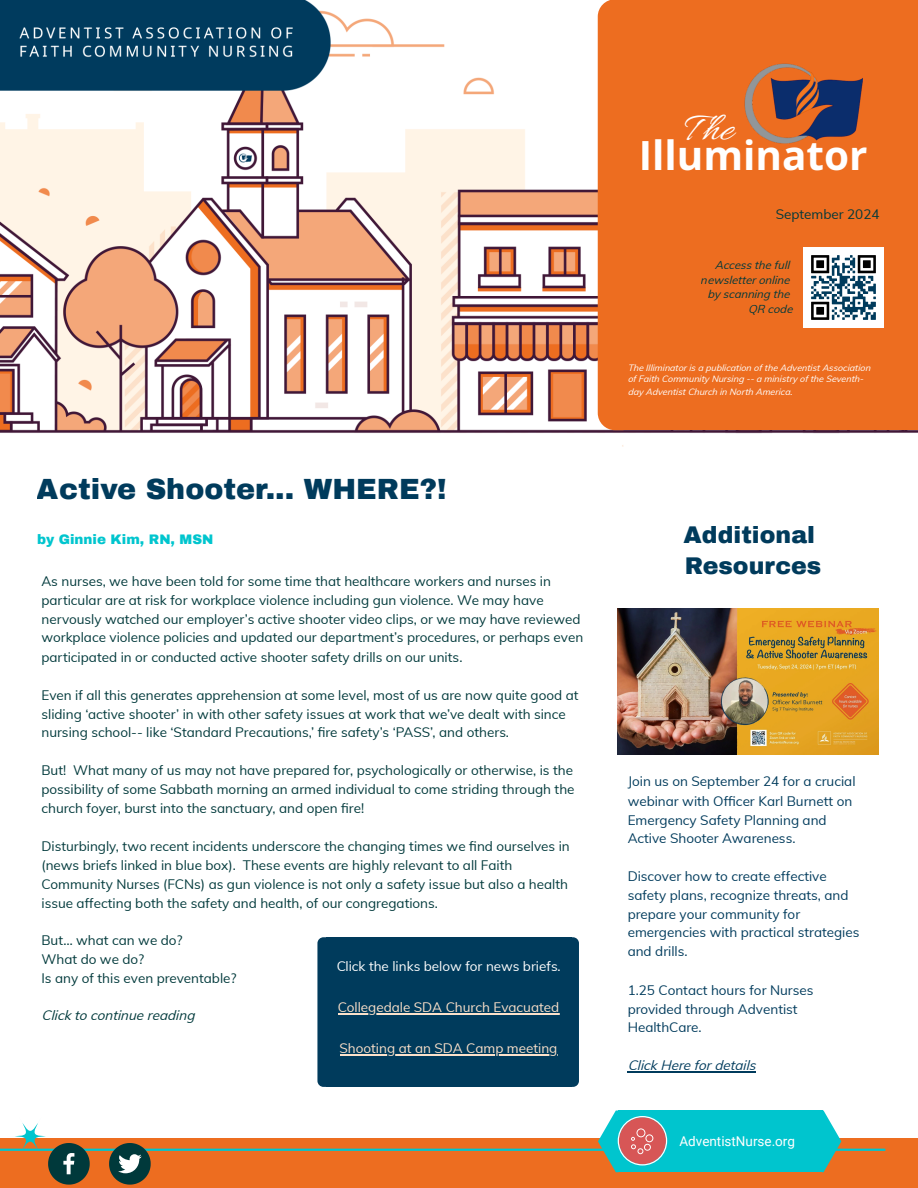
<style>
.page{position:relative;width:918px;height:1188px;background:#fff}
.page>*{position:absolute;margin:0;border:0;box-sizing:border-box;transform-origin:0 0}
.t1{font:700 40.5px "Open Sans";color:#fff}
.t2{font:italic 40.5px "Allura";color:#fff}
.t3{font:900 28.65px "Archivo";color:#003b5c}
.t4{font:900 23.7px/30.3px "Archivo";color:#003b5c}
.t5{font:13.5px/19.2px "Muli";color:#00393b}
.t6{font:13.5px/18.6px "Muli";color:#003b5c}
.t7{font:13.5px "Muli";color:#fce1ca}
.t8{font:13.5px "Muli";color:#fff}
.t9{font:italic 13.5px "Muli";color:#00393b}
.t10{font:italic 13.5px "Muli";color:#003b5c}
.t11{font:13.5px "Roboto";color:#fff}
.t12{font:900 13.5px "Archivo";color:#00c5ce}
.t13{font:italic 11.25px/14.7px "Muli";color:#00393b;text-align:right}
.t14{font:italic 9px/11.2px "Muli";color:#fff}
</style>
<div class="page">
<div style="left:326px;top:937px;width:245px;height:150px;background:#003b5c"></div>
<svg style="left:317px;top:937px;width:9px;height:150px"></svg>
<svg style="left:571px;top:937px;width:8px;height:150px"></svg>
<img style="left:0;top:0;width:918px;height:447px">
<div style="left:623px;top:0;width:295px;height:430px;background:#ed6d20"></div>
<div style="left:598px;top:0;width:25px;height:430px;background:#ed6d20"></div>
<div style="left:0;top:1138px;width:918px;height:50px;background:#ed6d20"></div>
<hr style="left:0;top:1149px;width:884px;height:2px;background:#00c5ce">
<img style="left:745px;top:64px;width:118px;height:80px">
<div style="left:650px;top:1111px;width:173px;height:61px;background:#00c5ce"></div>
<svg style="left:823px;top:1111px;width:18px;height:61px"></svg>
<svg style="left:598px;top:1111px;width:69px;height:61px"></svg>
<svg style="left:7px;top:1123px;width:83px;height:62px"></svg>
<svg style="left:109px;top:1143px;width:42px;height:42px"></svg>
<img style="left:618px;top:608px;width:261px;height:147px">
<hr style="left:628px;top:1071px;width:128px;height:1px;background:#003b5c">
<hr style="left:340px;top:1055px;width:217px;height:1px;background:#fce1ca">
<img style="left:804px;top:247px;width:80px;height:80px">
<hr style="left:338px;top:1013px;width:221px;height:2px;background:#fce1ca">
<h2 class="t3" style="left:37px;top:474px;width:411px">Active Shooter... WHERE?!</h2>
<p class="t12" style="left:37px;top:532px;width:178px">by Ginnie Kim, RN, MSN</p>
<p class="t5" style="left:41px;top:573px;width:543px">As nurses, we have been told for some time that healthcare workers and nurses in particular are at risk for workplace violence including gun violence. We may have nervously watched our employer’s active shooter video clips, or we may have reviewed workplace violence policies and updated our department’s procedures, or perhaps even participated in or conducted active shooter safety drills on our units.</p>
<p class="t5" style="left:41px;top:686px;width:539px;line-height:18.6px">Even if all this generates apprehension at some level, most of us are now quite good at sliding ‘active shooter’ in with other safety issues at work that we’ve dealt with since nursing school-- like ‘Standard Precautions,’ re safety’s ‘PASS’, and others.</p>
<p class="t5" style="left:41px;top:762px;width:535px;text-align:justify">But! What many of us may not have prepared for, psychologically or otherwise, is the possibility of some Sabbath morning an armed individual to come striding through the church foyer, burst into the sanctuary, and open re!</p>
<p class="t5" style="left:41px;top:837px;width:530px">Disturbingly, two recent incidents underscore the changing times we nd ourselves in (news briefs linked in blue box). These events are highly relevant to all Faith Community Nurses (FCNs) as gun violence is not only a safety issue but also a health issue affecting both the safety and health, of our congregations.</p>
<p class="t5" style="left:41px;top:931px;width:197px">But… what can we do?<br>What do we do?<br>Is any of this even preventable?</p>
<p class="t9" style="left:41px;top:1010px;width:158px">Click to continue reading</p>
<p class="t8" style="left:336px;top:960px;width:226px">Click the links below for news briefs.</p>
<p class="t7" style="left:338px;top:1002px;width:223px">Collegedale SDA Church Evacuated</p>
<p class="t7" style="left:340px;top:1043px;width:219px">Shooting at an SDA Camp meeting</p>
<h1 class="t2" style="left:681px;top:107px;width:66px">Th e</h1>
<h1 class="t1" style="left:639px;top:127px;width:230px">Illuminator</h1>
<p class="t5" style="left:776px;top:205px;width:105px">September 2024</p>
<p class="t13" style="left:701px;top:258px;width:96px">Access the full newsletteronline by scanning the<br>QR code</p>
<p class="t14" style="left:628px;top:363px;width:246px">The Illiminatoris a publication ofthe AdventistAssociation ofFaith Community Nursing --a ministry ofthe Seventh-</p>
<p class="t14" style="left:628px;top:386px;width:168px">day AdventistChurch in North America.</p>
<h3 class="t4" style="left:683px;top:520px;width:139px">Additional<br>Resources</h3>
<p class="t6" style="left:628px;top:773px;width:229px;line-height:19.2px">Join us on September 24 for a crucial webinar with Of</p>
<p class="t6" style="left:628px;top:792px;width:226px;text-indent:108px">cer Karl Burnett on<br>Emergency Safety Planning and<br>Active Shooter Awareness.</p>
<p class="t6" style="left:628px;top:867px;width:233px">Discover how to create effective safety plans, recognize threats, and prepare your community for emergencies with practical strategies and drills.</p>
<p class="t6" style="left:628px;top:981px;width:187px">1.25 Contact hours for Nurses provided through Adventist<br>HealthCare.</p>
<p class="t10" style="left:628px;top:1059px;width:133px">Click Here fordetails</p>
<p class="t11" style="left:679px;top:1134px;width:117px">AdventistNurse.org</p>
</div>
